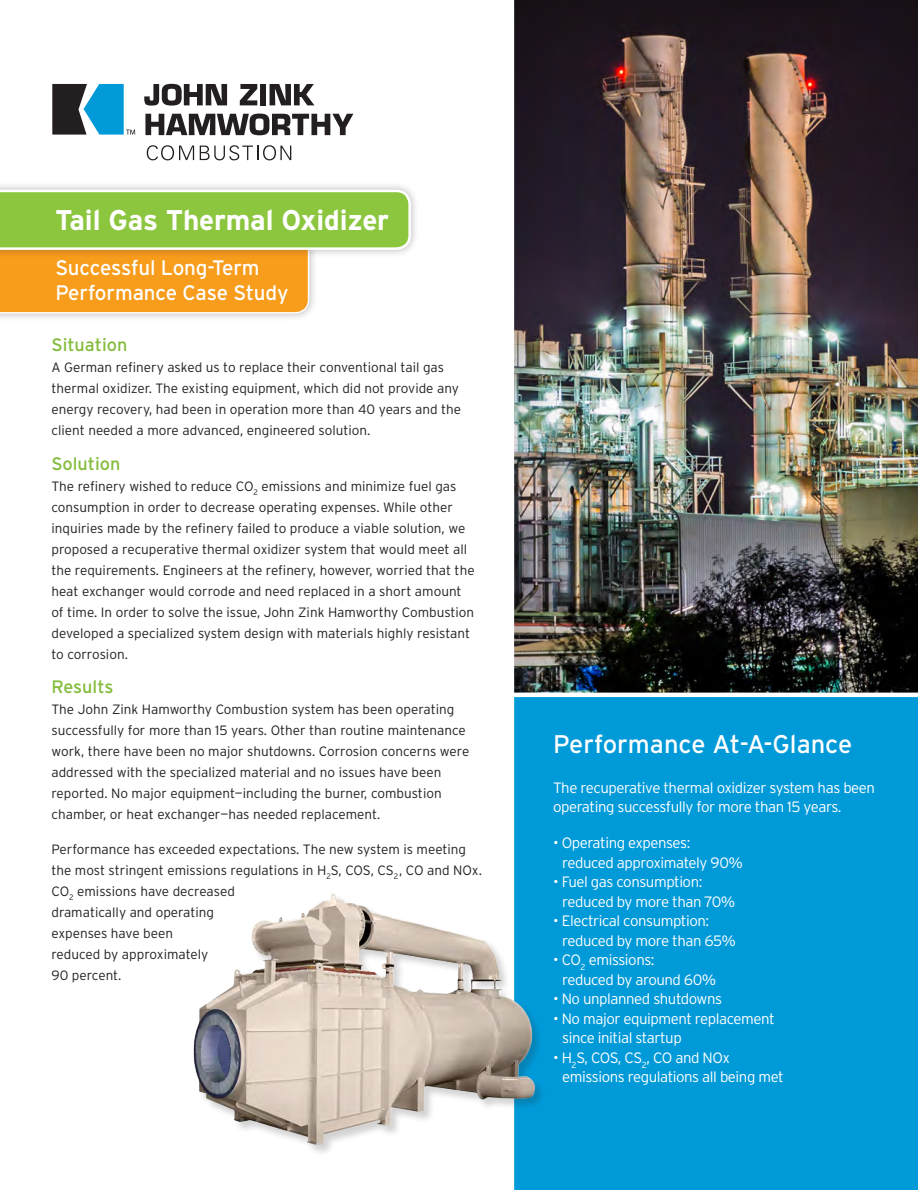
<style>
.page{position:relative;width:918px;height:1190px;background:#fff}
.page>*{position:absolute;margin:0;border:0;box-sizing:border-box;transform-origin:0 0}
.t1{font:700 28.5px "Interstate";letter-spacing:-.005em;color:#fff}
.White_Subhead_in_blu{font:25.5px "Interstate";color:#fff}
.t2{font:21px/24.8px "Interstate";letter-spacing:-.005em;color:#fff}
.Body_Copy{font:18px "Interstate";color:#83bc3c}
.t3{font:300 15px/19.5px "Interstate";letter-spacing:-.03em;color:#fff}
.Body_Copy-2{font:300 13.5px/21px "Interstate";color:#231f20}
</style>
<div class="page">
<div style="left:0;top:214px;width:317px;height:108px;background:#231f20;opacity:.3"></div>
<div style="left:512px;top:0;width:405px;height:715px;background:#231f20;opacity:.3"></div>
<div style="left:514px;top:695px;width:403px;height:495px;background:#009ad9"></div>
<svg style="left:147px;top:145px;width:144px;height:15px"></svg>
<svg style="left:145px;top:114px;width:208px;height:21px"></svg>
<svg style="left:144px;top:84px;width:83px;height:22px"></svg>
<svg style="left:240px;top:84px;width:17px;height:21px"></svg>
<div style="left:260px;top:84px;width:6px;height:21px;background:#231f20"></div>
<svg style="left:269px;top:84px;width:45px;height:21px"></svg>
<svg style="left:52px;top:84px;width:83px;height:51px"></svg>
<hr style="left:511px;top:693px;width:406px;height:4px;background:#fff">
<div style="left:509px;top:0;width:5px;height:1190px;background:#fff"></div>
<div style="left:0;top:181px;width:418px;height:77px;background:#231f20;opacity:.3"></div>
<svg style="left:0;top:190px;width:411px;height:124px;background:#c7bf53"></svg>
<div style="left:193px;top:893px;width:352px;height:263px;background:#231f20;opacity:.2"></div>
<img style="left:193px;top:881px;width:349px;height:271px">
<p class="t1" style="left:55px;top:204px;width:335px">Tail Gas Thermal Oxidizer</p>
<p class="t2" style="left:55px;top:255px;width:235px">Successful Long-Term<br>Performance Case Study</p>
<p class="Body_Copy" style="left:51px;top:335px;width:77px">Situation</p>
<p class="Body_Copy-2" style="left:51px;top:357px;width:411px">A German refinery asked us to replace their conventional tail gas thermal oxidizer. The existing equipment, which did not provide any energy recovery, had been in operation more than 40 years and the client needed a more advanced, engineered solution.</p>
<p class="Body_Copy" style="left:51px;top:453px;width:70px">Solution</p>
<p class="Body_Copy-2" style="left:51px;top:475px;width:424px">The refinery wished to reduce CO<sub>2</sub> emissions and minimize fuel gas consumption in order to decrease operating expenses. While other inquiries made by the refinery failed to produce a viable solution, we proposed a recuperative thermal oxidizer system that would meet all the requirements. Engineers at the refinery, however, worried that the heat exchanger would corrode and need replaced in a short amount of time. In order to solve the issue, John Zink Hamworthy Combustion developed a specialized system design with materials highly resistant to corrosion.</p>
<p class="Body_Copy" style="left:51px;top:677px;width:63px">Results</p>
<p class="Body_Copy-2" style="left:51px;top:699px;width:419px">The John Zink Hamworthy Combustion system has been operating successfully for more than 15 years. Other than routine maintenance work, there have been no major shutdowns. Corrosion concerns were addressed with the specialized material and no issues have been reported. No major equipment—including the burner, combustion chamber, or heat exchanger—has needed replacement.</p>
<p class="Body_Copy-2" style="left:51px;top:838px;width:432px">Performance has exceeded expectations. The new system is meeting the most stringent emissions regulations in H<sub>2</sub>S, COS, CS<sub>2</sub>, CO and NOx.<br>CO<sub>2</sub> emissions have decreased<br>dramatically and operating<br>expenses have been<br>reduced by approximately<br>90 percent.</p>
<p class="White_Subhead_in_blu" style="left:553px;top:730px;width:300px">Performance At-A-Glance</p>
<p class="t3" style="left:553px;top:778px;width:323px">The recuperative thermal oxidizer system has been operating successfully for more than 15 years.</p>
<p class="t3" style="left:562px;top:833px;width:182px;text-indent:-9px">• Operating expenses: reduced approximately 90%</p>
<p class="t3" style="left:562px;top:872px;width:175px;text-indent:-9px">• Fuel gas consumption: reduced by more than 70%</p>
<p class="t3" style="left:562px;top:911px;width:175px;text-indent:-9px">• Electrical consumption: reduced by more than 65%</p>
<p class="t3" style="left:562px;top:950px;width:156px;text-indent:-9px">• CO<sub>2</sub> emissions:<br>reduced by around 60%</p>
<p class="t3" style="left:553px;top:989px;width:170px">• No unplanned shutdowns</p>
<p class="t3" style="left:562px;top:1009px;width:214px;text-indent:-9px">• No major equipment replacement since initial startup</p>
<p class="t3" style="left:562px;top:1048px;width:223px;text-indent:-9px">• H<sub>2</sub>S, COS, CS<sub>2</sub>, CO and NOx emissions regulations all being met</p>
</div>
